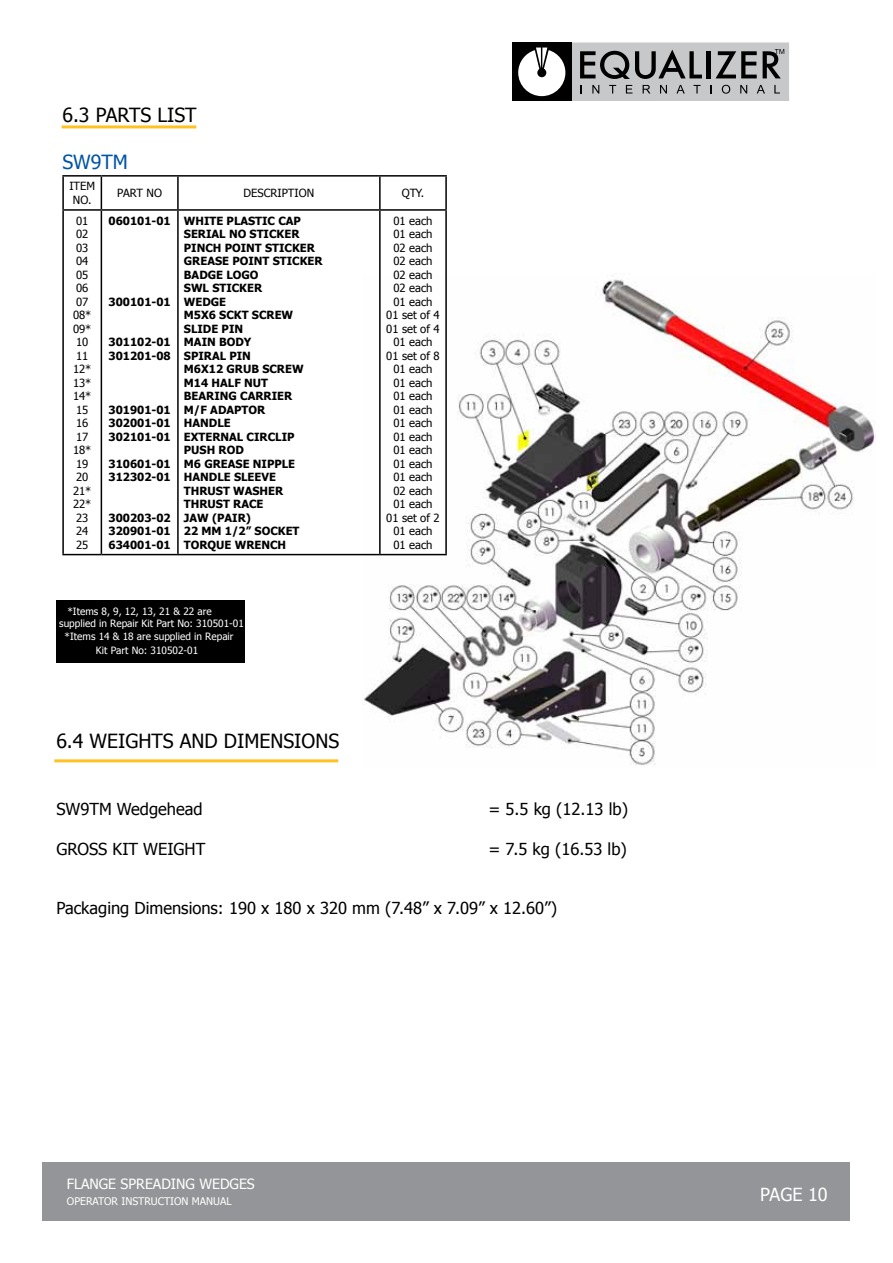
<style>
.page{position:relative;width:893px;height:1263px;background:#fff}
.page>*{position:absolute;margin:0;border:0;box-sizing:border-box;transform-origin:0 0}
.t1{font:19.5px "Tahoma";color:#000}
.t2{font:19.5px "Tahoma";color:#0054a4}
.t3{font:18px "Tahoma";color:#fff}
.t4{font:16.5px "Tahoma";color:#000}
.t5{font:14.1px "Tahoma";color:#fff}
.t6{font:700 11.25px/13.5px "Tahoma";color:#000}
.t7{font:11.25px/13.5px "Tahoma";color:#000;text-align:center}
.t8{font:10.5px "Tahoma";color:#fff}
.t9{font:10.05px "Tahoma";color:#fff}
</style>
<div class="page">
<div style="left:43px;top:1162px;width:807px;height:58px;background:#939598"></div>
<div style="left:572px;top:43px;width:217px;height:58px;background:#c7c8ca"></div>
<div style="left:512px;top:43px;width:60px;height:58px;background:#000"></div>
<svg style="left:592px;top:85px;width:7px;height:9px"></svg>
<svg style="left:609px;top:85px;width:7px;height:9px"></svg>
<svg style="left:626px;top:85px;width:6px;height:9px"></svg>
<svg style="left:643px;top:85px;width:7px;height:9px"></svg>
<svg style="left:660px;top:85px;width:7px;height:9px"></svg>
<svg style="left:676px;top:85px;width:9px;height:9px"></svg>
<svg style="left:693px;top:85px;width:7px;height:9px"></svg>
<svg style="left:710px;top:85px;width:2px;height:9px"></svg>
<svg style="left:722px;top:85px;width:8px;height:9px"></svg>
<svg style="left:740px;top:85px;width:7px;height:9px"></svg>
<svg style="left:757px;top:85px;width:8px;height:9px"></svg>
<svg style="left:774px;top:85px;width:6px;height:9px"></svg>
<svg style="left:580px;top:50px;width:122px;height:29px"></svg>
<div style="left:706px;top:51px;width:5px;height:27px;background:#000"></div>
<svg style="left:716px;top:51px;width:41px;height:27px"></svg>
<svg style="left:518px;top:48px;width:47px;height:48px"></svg>
<svg style="left:763px;top:49px;width:21px;height:29px"></svg>
<img style="left:362px;top:279px;width:514px;height:487px">
<hr style="left:62px;top:175px;width:39px;height:2px;background:#000">
<hr style="left:62px;top:177px;width:2px;height:32px;background:#000">
<hr style="left:101px;top:175px;width:77px;height:2px;background:#000">
<hr style="left:101px;top:177px;width:1px;height:32px;background:#000">
<hr style="left:178px;top:175px;width:202px;height:2px;background:#000">
<hr style="left:177px;top:177px;width:2px;height:32px;background:#000">
<hr style="left:380px;top:175px;width:67px;height:2px;background:#000">
<hr style="left:379px;top:177px;width:2px;height:32px;background:#000">
<hr style="left:445px;top:177px;width:2px;height:32px;background:#000">
<hr style="left:62px;top:209px;width:39px;height:2px;background:#000">
<hr style="left:62px;top:211px;width:2px;height:343px;background:#000">
<hr style="left:101px;top:209px;width:77px;height:2px;background:#000">
<hr style="left:101px;top:211px;width:1px;height:343px;background:#000">
<hr style="left:178px;top:209px;width:202px;height:2px;background:#000">
<hr style="left:177px;top:211px;width:2px;height:343px;background:#000">
<hr style="left:380px;top:209px;width:67px;height:2px;background:#000">
<hr style="left:379px;top:211px;width:2px;height:343px;background:#000">
<hr style="left:445px;top:211px;width:2px;height:343px;background:#000">
<hr style="left:62px;top:554px;width:39px;height:1px;background:#000">
<hr style="left:101px;top:554px;width:77px;height:1px;background:#000">
<hr style="left:178px;top:554px;width:202px;height:1px;background:#000">
<hr style="left:380px;top:554px;width:67px;height:1px;background:#000">
<hr style="left:62px;top:125px;width:134px;height:3px;background:#ffc222">
<hr style="left:54px;top:759px;width:284px;height:3px;background:#ffc222">
<div style="left:56px;top:600px;width:189px;height:63px;background:#000"></div>
<h1 class="t1" style="left:62px;top:102px;width:136px">6.3 PARTS LIST</h1>
<h1 class="t2" style="left:62px;top:149px;width:67px">SW9TM</h1>
<p class="t7" style="left:69px;top:179px;width:27px">ITEM<br>NO.</p>
<p class="t7" style="left:117px;top:186px;width:46px">PART NO</p>
<p class="t7" style="left:244px;top:186px;width:72px">DESCRIPTION</p>
<p class="t7" style="left:402px;top:186px;width:24px">QTY.</p>
<p class="t7" style="left:73px;top:213px;width:20px;text-align:left">01<br>02<br>03<br>04<br>05<br>06<br>07<br>08*<br>09*<br>10<br>11<br>12*<br>13*<br>14*<br>15<br>16<br>17<br>18*<br>19<br>20<br>21*<br>22*<br>23<br>24<br>25</p>
<p class="t6" style="left:109px;top:213px;width:64px">060101-01</p>
<p class="t6" style="left:184px;top:213px;width:140px">WHITE PLASTIC CAP<br>SERIAL NO STICKER<br>PINCH POINT STICKER<br>GREASE POINT STICKER<br>BADGE LOGO<br>SWL STICKER<br>WEDGE<br>M5X6 SCKT SCREW<br>SLIDE PIN<br>MAIN BODY<br>SPIRAL PIN<br>M6X12 GRUB SCREW<br>M14 HALF NUT<br>BEARING CARRIER<br>M/F ADAPTOR<br>HANDLE<br>EXTERNAL CIRCLIP<br>PUSH ROD<br>M6 GREASE NIPPLE<br>HANDLE SLEEVE<br>THRUST WASHER<br>THRUST RACE<br>JAW (PAIR)<br>22 MM 1/2” SOCKET<br>TORQUE WRENCH</p>
<p class="t7" style="left:386px;top:213px;width:55px">01 each<br>01 each<br>02 each<br>02 each<br>02 each<br>02 each<br>01 each<br>01 set of 4<br>01 set of 4<br>01 each<br>01 set of 8<br>01 each<br>01 each<br>01 each<br>01 each<br>01 each<br>01 each<br>01 each<br>01 each<br>01 each<br>02 each<br>01 each<br>01 set of 2<br>01 each<br>01 each</p>
<p class="t6" style="left:109px;top:294px;width:64px">300101-01</p>
<p class="t6" style="left:109px;top:334px;width:64px">301102-01<br>301201-08</p>
<p class="t6" style="left:109px;top:402px;width:64px;text-align:justify">301901-01<br>302001-01<br>302101-01</p>
<p class="t6" style="left:109px;top:456px;width:64px">310601-01<br>312302-01</p>
<p class="t6" style="left:109px;top:510px;width:64px;text-align:justify">300203-02<br>320901-01<br>634001-01</p>
<p class="t9" style="left:67px;top:604px;width:146px">*Items 8, 9, 12, 13, 21 &amp; 22 are</p>
<p class="t9" style="left:59px;top:617px;width:186px">supplied in Repair Kit Part No: 310501-01</p>
<p class="t9" style="left:65px;top:630px;width:170px">*Items 14 &amp; 18 are supplied in Repair</p>
<p class="t9" style="left:96px;top:644px;width:104px">Kit Part No: 310502-01</p>
<h1 class="t1" style="left:56px;top:728px;width:284px">6.4 WEIGHTS AND DIMENSIONS</h1>
<h3 class="t4" style="left:56px;top:798px;width:148px">SW9TM Wedgehead</h3>
<h3 class="t4" style="left:488px;top:798px;width:141px">= 5.5 kg (12.13 lb)</h3>
<h3 class="t4" style="left:56px;top:838px;width:151px">GROSS KIT WEIGHT</h3>
<h3 class="t4" style="left:488px;top:838px;width:140px">= 7.5 kg (16.53 lb)</h3>
<h3 class="t4" style="left:56px;top:897px;width:502px">Packaging Dimensions: 190 x 180 x 320 mm (7.48” x 7.09” x 12.60”)</h3>
<p class="t5" style="left:67px;top:1174px;width:189px">FLANGE SPREADING WEDGES</p>
<p class="t8" style="left:67px;top:1194px;width:166px">OPERATOR INSTRUCTION MANUAL</p>
<h2 class="t3" style="left:760px;top:1182px;width:69px">PAGE 10</h2>
</div>
